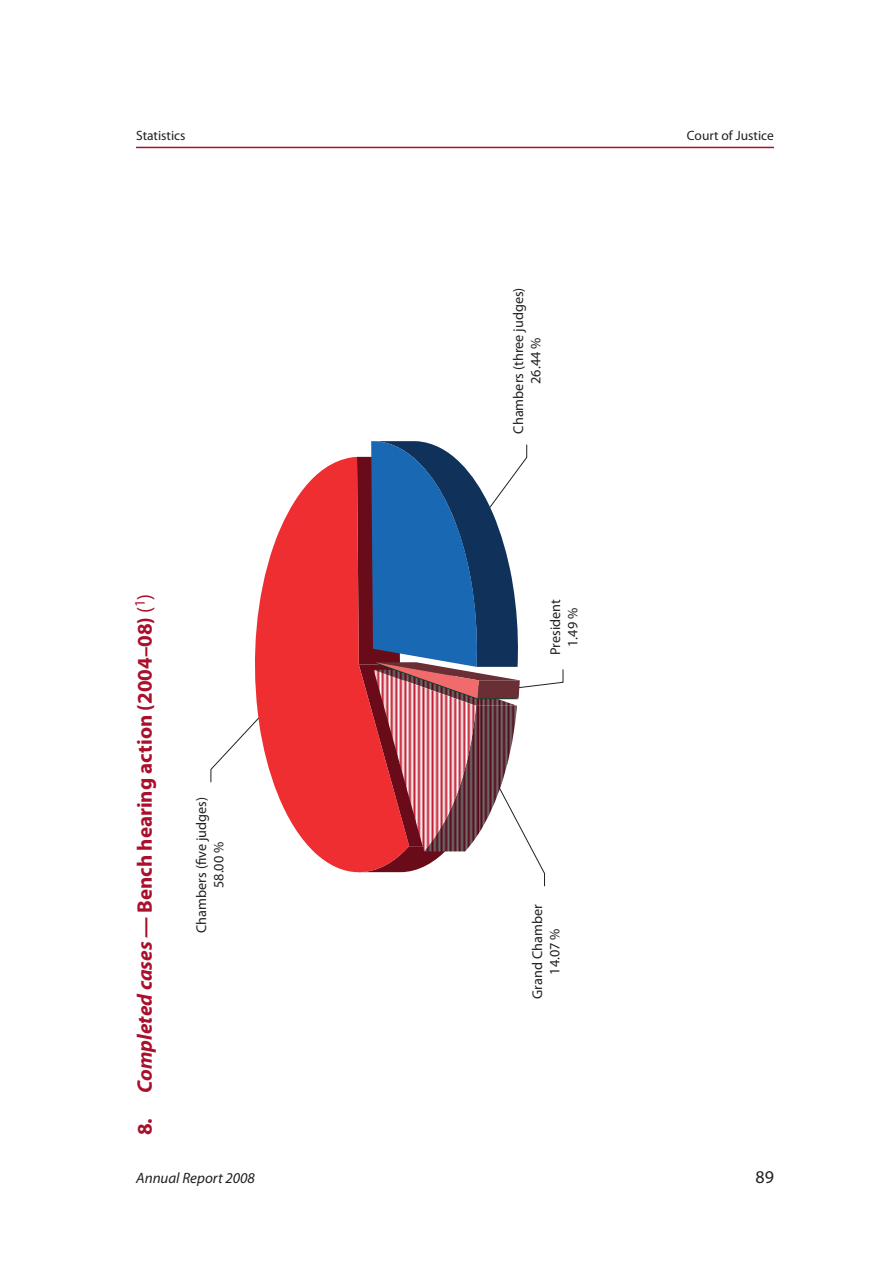
<style>
.page{position:relative;width:893px;height:1263px;background:#fff}
.page>*{position:absolute;margin:0;border:0;box-sizing:border-box;transform-origin:0 0}
.t1{font:700 21px "Myriad Pro";color:#aa0f2b}
.t2{font:18px "Myriad Pro";color:#231f20}
.t3{font:italic 15px "Myriad Pro";color:#231f20}
.t4{font:14.25px/17.2px "Myriad Pro";color:#231f20;text-align:center}
.t5{font:13.5px "Myriad Pro";color:#231f20}
.s1{font-style:italic}
.s2{font-weight:400}
</style>
<div class="page">
<hr style="left:136px;top:147px;width:638px;height:1px;background:#aa0f2b">
<svg style="left:255px;top:457px;width:102px;height:416px;fill:#ee2e31"></svg>
<svg style="left:210px;top:717px;width:50px;height:66px"></svg>
<svg style="left:357px;top:441px;width:207px;height:446px"></svg>
<p class="t5" style="left:136px;top:127px;width:51px">Statistics</p>
<p class="t5" style="left:687px;top:127px;width:88px">Court of Justice</p>
<h1 class="t1" style="left:131px;top:1135px;width:543px;rotate:-90deg">8. <span class="s1">Completed cases —</span> Bench hearing action (2004–08) <span class="s2">(</span><sup>1</sup><span class="s2">)</span></h1>
<p class="t4" style="left:193px;top:933px;width:138px;rotate:-90deg">Chambers (five judges)<br>58.00 %</p>
<p class="t4" style="left:509px;top:434px;width:148px;rotate:-90deg">Chambers (three judges)<br>26.44 %</p>
<p class="t4" style="left:547px;top:655px;width:57px;rotate:-90deg">President<br>1.49 %</p>
<p class="t4" style="left:529px;top:999px;width:96px;rotate:-90deg">Grand Chamber<br>14.07 %</p>
<p class="t3" style="left:136px;top:1168px;width:120px">Annual Report 2008</p>
<p class="t2" style="left:755px;top:1166px;width:20px">89</p>
</div>
